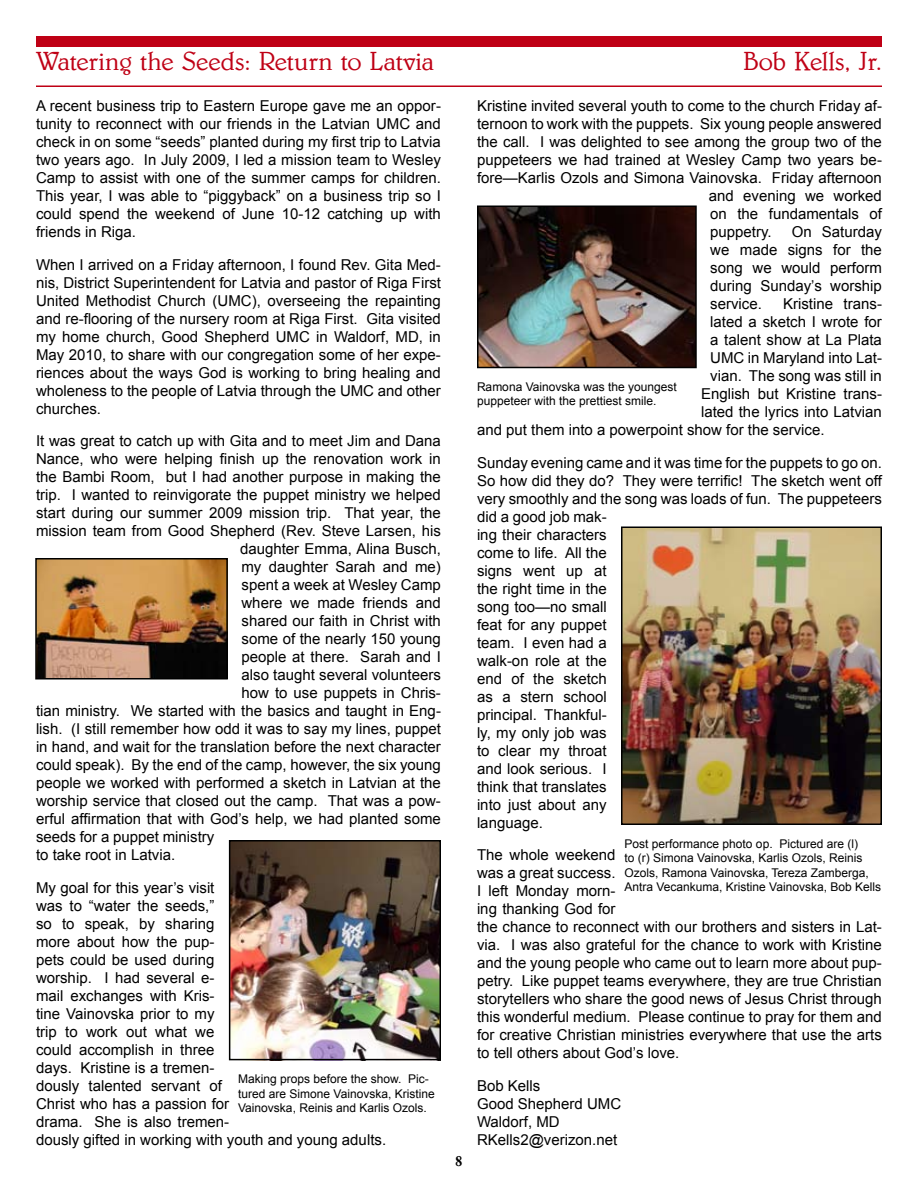
<style>
.page{position:relative;width:918px;height:1188px;background:#fff}
.page>*{position:absolute;margin:0;border:0;box-sizing:border-box;transform-origin:0 0}
.t1{font:300 27px "Benson";color:#bf0015}
.t2{font:15px/18px "Arial";color:#000}
.t3{font:700 15px "Garamond";color:#000}
.t4{font:12px/14.4px "Arial";color:#000}
</style>
<div class="page">
<div style="left:36px;top:36px;width:846px;height:10px;background:#bf0015"></div>
<hr style="left:36px;top:86px;width:846px;height:1px;background:#bf0015">
<img style="left:38px;top:561px;width:187px;height:116px">
<div style="left:35px;top:558px;width:193px;height:122px;border:2px solid #000"></div>
<img style="left:232px;top:843px;width:206px;height:214px">
<div style="left:229px;top:840px;width:212px;height:220px;border:2px solid #000"></div>
<img style="left:480px;top:209px;width:214px;height:156px">
<div style="left:477px;top:206px;width:220px;height:162px;border:2px solid #000"></div>
<img style="left:624px;top:529px;width:255px;height:293px">
<div style="left:621px;top:526px;width:261px;height:299px;border:2px solid #000"></div>
<h1 class="t1" style="left:36px;top:46px;width:400px">Watering the Seeds: Return to Latvia</h1>
<h1 class="t1" style="left:743px;top:46px;width:140px">Bob Kells, Jr.</h1>
<p class="t2" style="left:36px;top:97px;width:406px;text-align:justify">A recent business trip to Eastern Europe gave me an oppor&shy;tunity to reconnect with our friends in the Latvian UMC and check in on some “seeds” planted during my first trip to Latvia two years ago. In July 2009, I led a mission team to Wesley Camp to assist with one of the summer camps for children.<br>This year, I was able to “piggyback” on a business trip so I could spend the weekend of June 10-12 catching up with friends in Riga.</p>
<p class="t2" style="left:36px;top:256px;width:407px;text-align:justify">When I arrived on a Friday afternoon, I found Rev. Gita Med&shy;nis, District Superintendent for Latvia and pastor of Riga First United Methodist Church (UMC), overseeing the repainting and re-flooring of the nursery room at Riga First. Gita visited my home church, Good Shepherd UMC in Waldorf, MD, in May 2010, to share with our congregation some of her expe&shy;riences about the ways God is working to bring healing and wholeness to the people of Latvia through the UMC and other churches.</p>
<p class="t2" style="left:36px;top:432px;width:406px">It was great to catch up with Gita and to meet Jim and Dana</p>
<p class="t2" style="left:36px;top:450px;width:406px">Nance, who were helping finish up the renovation work in</p>
<p class="t2" style="left:36px;top:468px;width:406px">the Bambi Room, but I had another purpose in making the</p>
<p class="t2" style="left:36px;top:486px;width:406px">trip. I wanted to reinvigorate the puppet ministry we helped</p>
<p class="t2" style="left:36px;top:504px;width:406px">start during our summer 2009 mission trip. That year, the</p>
<p class="t2" style="left:36px;top:522px;width:406px">mission team from Good Shepherd (Rev. Steve Larsen, his</p>
<p class="t2" style="left:240px;top:540px;width:202px">daughter Emma, Alina Busch,</p>
<p class="t2" style="left:242px;top:558px;width:201px">my daughter Sarah and me)</p>
<p class="t2" style="left:242px;top:576px;width:201px">spent a week at Wesley Camp</p>
<p class="t2" style="left:242px;top:594px;width:201px">where we made friends and</p>
<p class="t2" style="left:242px;top:612px;width:201px">shared our faith in Christ with</p>
<p class="t2" style="left:242px;top:630px;width:201px">some of the nearly 150 young</p>
<p class="t2" style="left:242px;top:648px;width:201px">people at there. Sarah and I</p>
<p class="t2" style="left:242px;top:666px;width:201px">also taught several volunteers</p>
<p class="t2" style="left:242px;top:684px;width:201px">how to use puppets in Chris-</p>
<p class="t2" style="left:36px;top:702px;width:406px">tian ministry. We started with the basics and taught in Eng-</p>
<p class="t2" style="left:36px;top:720px;width:407px">lish. (I still remember how odd it was to say my lines, puppet</p>
<p class="t2" style="left:36px;top:738px;width:406px">in hand, and wait for the translation before the next character</p>
<p class="t2" style="left:36px;top:756px;width:406px">could speak). By the end of the camp, however, the six young</p>
<p class="t2" style="left:36px;top:774px;width:406px">people we worked with performed a sketch in Latvian at the</p>
<p class="t2" style="left:36px;top:792px;width:406px">worship service that closed out the camp. That was a pow-</p>
<p class="t2" style="left:36px;top:810px;width:406px">erful affirmation that with God’s help, we had planted some</p>
<p class="t2" style="left:36px;top:828px;width:180px">seeds for a puppet ministry</p>
<p class="t2" style="left:36px;top:846px;width:141px">to take root in Latvia.</p>
<p class="t2" style="left:36px;top:879px;width:352px">My goal for this year’s visit<br>was to “water the seeds,”<br>so to speak, by sharing<br>more about how the pup-<br>pets could be used during<br>worship. I had several e-<br>mail exchanges with Kris-<br>tine Vainovska prior to my<br>trip to work out what we<br>could accomplish in three<br>days. Kristine is a tremen-<br>dously talented servant of<br>Christ who has a passion for<br>drama. She is also tremen-<br>dously gifted in working with youth and young adults.</p>
<p class="t2" style="left:477px;top:97px;width:406px">Kristine invited several youth to come to the church Friday af-</p>
<p class="t2" style="left:477px;top:115px;width:406px">ternoon to work with the puppets. Six young people answered</p>
<p class="t2" style="left:477px;top:133px;width:406px">the call. I was delighted to see among the group two of the</p>
<p class="t2" style="left:477px;top:151px;width:406px">puppeteers we had trained at Wesley Camp two years be-</p>
<p class="t2" style="left:477px;top:169px;width:406px">fore—Karlis Ozols and Simona Vainovska. Friday afternoon</p>
<p class="t2" style="left:709px;top:187px;width:175px">and evening we worked</p>
<p class="t2" style="left:710px;top:205px;width:173px">on the fundamentals of</p>
<p class="t2" style="left:710px;top:223px;width:63px">puppetry.</p>
<p class="t2" style="left:710px;top:223px;width:173px;text-align:justify;text-indent:82px">On Saturday we made signs for the song we would perform during Sunday’s worship service.</p>
<p class="t2" style="left:783px;top:295px;width:100px">Kristine trans-</p>
<p class="t2" style="left:710px;top:313px;width:173px">lated a sketch I wrote for</p>
<p class="t2" style="left:710px;top:331px;width:173px">a talent show at La Plata</p>
<p class="t2" style="left:710px;top:349px;width:173px">UMC in Maryland into Lat-</p>
<p class="t2" style="left:710px;top:367px;width:173px">vian. The song was still in</p>
<p class="t2" style="left:701px;top:385px;width:182px">English but Kristine trans-</p>
<p class="t2" style="left:701px;top:403px;width:182px">lated the lyrics into Latvian</p>
<p class="t2" style="left:477px;top:421px;width:349px">and put them into a powerpoint show for the service.</p>
<p class="t2" style="left:477px;top:454px;width:407px">Sunday evening came and it was time for the puppets to go on.<br>So how did they do? They were terrific! The sketch went off very smoothly and the song was loads of fun. The puppeteers did a good job mak-<br>ing their characters<br>come to life. All the<br>signs went up at<br>the right time in the<br>song too—no small<br>feat for any puppet<br>team. I even had a<br>walk-on role at the<br>end of the sketch<br>as a stern school<br>principal. Thankful-<br>ly, my only job was<br>to clear my throat<br>and look serious. I<br>think that translates<br>into just about any<br>language.</p>
<p class="t2" style="left:477px;top:846px;width:406px">The whole weekend<br>was a great success.<br>I left Monday morn-<br>ing thanking God for<br>the chance to reconnect with our brothers and sisters in Lat&shy;via. I was also grateful for the chance to work with Kristine and the young people who came out to learn more about pup&shy;petry. Like puppet teams everywhere, they are true Christian storytellers who share the good news of Jesus Christ through this wonderful medium. Please continue to pray for them and for creative Christian ministries everywhere that use the arts to tell others about God’s love.</p>
<p class="t2" style="left:477px;top:1077px;width:146px">Bob Kells<br>Good Shepherd UMC<br>Waldorf, MD<br>RKells2@verizon.net</p>
<p class="t4" style="left:477px;top:379px;width:201px">Ramona Vainovska was the youngest puppeteer with the prettiest smile.</p>
<p class="t4" style="left:625px;top:837px;width:258px">Post performance photo op. Pictured are (l)<br>to (r) Simona Vainovska, Karlis Ozols, Reinis Ozols, Ramona Vainovska, Tereza Zamberga, Antra Vecankuma, Kristine Vainovska, Bob Kells</p>
<p class="t4" style="left:238px;top:1072px;width:198px">Making props before the show. Pic&shy;tured are Simone Vainovska, Kristine<br>Vainovska, Reinis and Karlis Ozols.</p>
<p class="t3" style="left:455px;top:1151px;width:9px">8</p>
</div>
